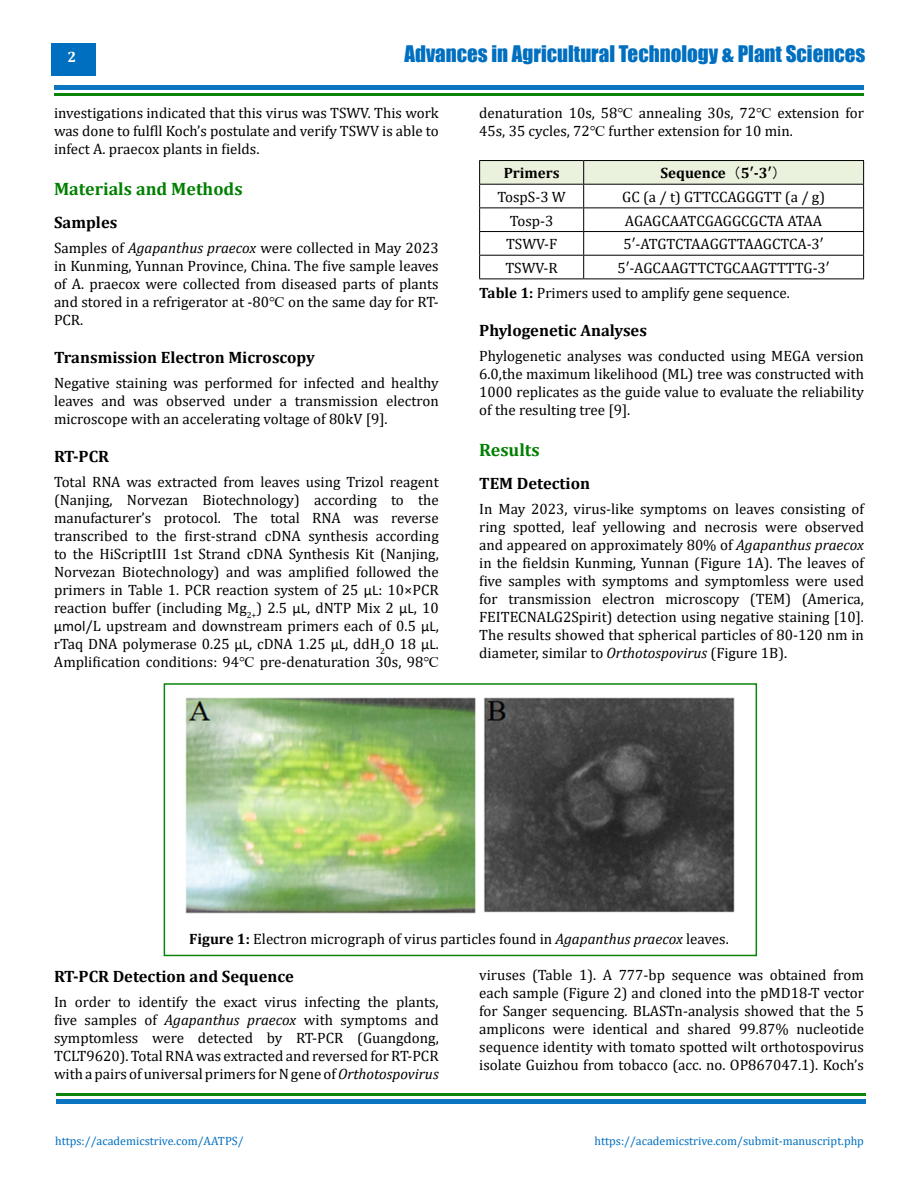
<style>
.page{position:relative;width:918px;height:1188px;background:#fff}
.page>*{position:absolute;margin:0;border:0;box-sizing:border-box;transform-origin:0 0}
.t1{font:21px "Impact";color:#006fc0}
.t2{font:700 18px "Cambria";color:#008000}
.t3{font:700 16.5px "Cambria";color:#000}
.t4{font:15px/18px "Cambria";color:#000;text-align:justify}
.t5{font:700 15px "Cambria";color:#000}
.t6{font:700 15px "Cambria";color:#fff}
.t7{font:12px "Cambria";color:#006fc0}
.s1{font-style:italic}
.s2{font-family:"Times New Roman"}
.s3{font-family:"Calibri"}
.s4{font-family:"MS Gothic";font-weight:400}
.s5{font-weight:700}
</style>
<div class="page">
<div style="left:51px;top:43px;width:45px;height:33px;background:#006fc0"></div>
<div style="left:54px;top:85px;width:810px;height:5px;background:#0b75c2"></div>
<div style="left:56px;top:1099px;width:810px;height:5px;background:#0b75c2"></div>
<hr style="left:54px;top:93px;width:810px;height:3px;background:#007f01">
<hr style="left:56px;top:1094px;width:810px;height:2px;background:#007f01">
<hr style="left:479px;top:160px;width:105px;height:1px;background:#000">
<hr style="left:584px;top:160px;width:280px;height:1px;background:#000">
<svg style="left:479px;top:161px;width:385px;height:118px"></svg>
<hr style="left:479px;top:279px;width:105px;height:1px;background:#000">
<hr style="left:584px;top:279px;width:280px;height:1px;background:#000">
<img style="left:185px;top:697px;width:550px;height:217px">
<div style="left:164px;top:683px;width:593px;height:273px;border:2px solid #007f01"></div>
<p class="t6" style="left:68px;top:47px;width:10px">2</p>
<h1 class="t1" style="left:405px;top:37px;width:462px">Advances in Agricultural Technology &amp; Plant Sciences</h1>
<p class="t4" style="left:54px;top:104px;width:386px">investigations indicated that this virus was TSWV. This work was done to fulfll Koch’s postulate and verify TSWV is able to infect A. praecox plants in fields.</p>
<p class="t2" style="left:54px;top:176px;width:190px">Materials and Methods</p>
<p class="t3" style="left:54px;top:211px;width:65px">Samples</p>
<p class="t4" style="left:54px;top:239px;width:386px">Samples of <span class="s1">Agapanthus praecox</span> were collected in May 2023 in Kunming, Yunnan Province, China. The five sample leaves of A. praecox were collected from diseased parts of plants and stored in a refrigerator at -80<span class="s2">℃</span> on the same day for RT-PCR.</p>
<p class="t3" style="left:54px;top:346px;width:262px">Transmission Electron Microscopy</p>
<p class="t4" style="left:54px;top:374px;width:386px">Negative staining was performed for infected and healthy leaves and was observed under a transmission electron microscope with an accelerating voltage of 80kV [9].</p>
<p class="t3" style="left:54px;top:445px;width:57px">RT-PCR</p>
<p class="t4" style="left:54px;top:473px;width:386px">Total RNA was extracted from leaves using Trizol reagent (Nanjing, Norvezan Biotechnology) according to the manufacturer’s protocol. The total RNA was reverse transcribed to the first-strand cDNA synthesis according to the HiScript<span class="s2">ⅠⅠⅠ</span> 1st Strand cDNA Synthesis Kit (Nanjing, Norvezan Biotechnology) and was amplified followed the primers in Table 1. PCR reaction system of 25 <span class="s3">μL</span>: 10×PCR reaction buffer (including Mg<sub>2+</sub>) 2.5 <span class="s3">μL</span>, dNTP Mix 2 <span class="s3">μL</span>, 10 <span class="s3">μmol</span>/L upstream and downstream primers each of 0.5 <span class="s3">μL</span>, rTaq DNA polymerase 0.25 <span class="s3">μL</span>, cDNA 1.25 <span class="s3">μL</span>, ddH<sub>2</sub>O 18 <span class="s3">μL</span>.<br>Amplification conditions: 94<span class="s2">℃</span> pre-denaturation 30s, 98<span class="s2">℃</span></p>
<p class="t4" style="left:479px;top:104px;width:386px">denaturation 10s, 58<span class="s2">℃</span> annealing 30s, 72<span class="s2">℃</span> extension for<br>45s, 35 cycles, 72<span class="s2">℃</span> further extension for 10 min.</p>
<p class="t5" style="left:504px;top:163px;width:57px">Primers</p>
<p class="t5" style="left:660px;top:163px;width:128px">Sequence<span class="s4">（</span>5′-3′<span class="s4">）</span></p>
<p class="t4" style="left:498px;top:188px;width:70px">TospS-3 W</p>
<p class="t4" style="left:622px;top:188px;width:204px">GC (a / t) GTTCCAGGGTT (a / g)</p>
<p class="t4" style="left:510px;top:211px;width:45px">Tosp-3</p>
<p class="t4" style="left:625px;top:211px;width:199px">AGAGCAATCGAGGCGCTA ATAA</p>
<p class="t4" style="left:506px;top:235px;width:53px">TSWV-F</p>
<p class="t4" style="left:623px;top:235px;width:202px">5′-ATGTCTAAGGTTAAGCTCA-3′</p>
<p class="t4" style="left:505px;top:259px;width:54px">TSWV-R</p>
<p class="t4" style="left:479px;top:255px;width:352px;line-height:25.2px;text-indent:138px">5′-AGCAAGTTCTGCAAGTTTTG-3′<br><span class="s5">Table 1:</span> Primers used to amplify gene sequence.</p>
<p class="t3" style="left:479px;top:319px;width:169px">Phylogenetic Analyses</p>
<p class="t4" style="left:479px;top:347px;width:386px">Phylogenetic analyses was conducted using MEGA version 6.0,the maximum likelihood (ML) tree was constructed with 1000 replicates as the guide value to evaluate the reliability of the resulting tree [9].</p>
<p class="t2" style="left:479px;top:437px;width:62px">Results</p>
<p class="t3" style="left:479px;top:472px;width:112px">TEM Detection</p>
<p class="t4" style="left:479px;top:500px;width:386px">In May 2023, virus-like symptoms on leaves consisting of ring spotted, leaf yellowing and necrosis were observed and appeared on approximately 80% of <span class="s1">Agapanthus praecox </span>in the fieldsin Kunming, Yunnan (Figure 1A). The leaves of five samples with symptoms and symptomless were used for transmission electron microscopy (TEM) (America, FEITECNALG2Spirit) detection using negative staining [10].<br>The results showed that spherical particles of 80-120 nm in diameter, similar to <span class="s1">Orthotospovirus</span> (Figure 1B).</p>
<p class="t4" style="left:189px;top:930px;width:541px"><span class="s5">Figure 1:</span> Electron micrograph of virus particles found in <span class="s1">Agapanthus praecox</span> leaves.</p>
<p class="t3" style="left:54px;top:965px;width:241px">RT-PCR Detection and Sequence</p>
<p class="t4" style="left:54px;top:993px;width:386px">In order to identify the exact virus infecting the plants, five samples of <span class="s1">Agapanthus praecox</span> with symptoms and symptomless were detected by RT-PCR (Guangdong, TCLT9620). Total RNA was extracted and reversed for RT-PCR with a pairs of universal primers for N gene of <span class="s1">Orthotospovirus</span></p>
<p class="t4" style="left:479px;top:966px;width:386px">viruses (Table 1). A 777-bp sequence was obtained from each sample (Figure 2) and cloned into the pMD18-T vector for Sanger sequencing. BLASTn-analysis showed that the 5 amplicons were identical and shared 99.87% nucleotide sequence identity with tomato spotted wilt orthotospovirus isolate Guizhou from tobacco (acc. no. OP867047.1). Koch’s</p>
<p class="t7" style="left:55px;top:1134px;width:190px">https://academicstrive.com/AATPS/</p>
<p class="t7" style="left:594px;top:1134px;width:271px">https://academicstrive.com/submit-manuscript.php</p>
</div>
